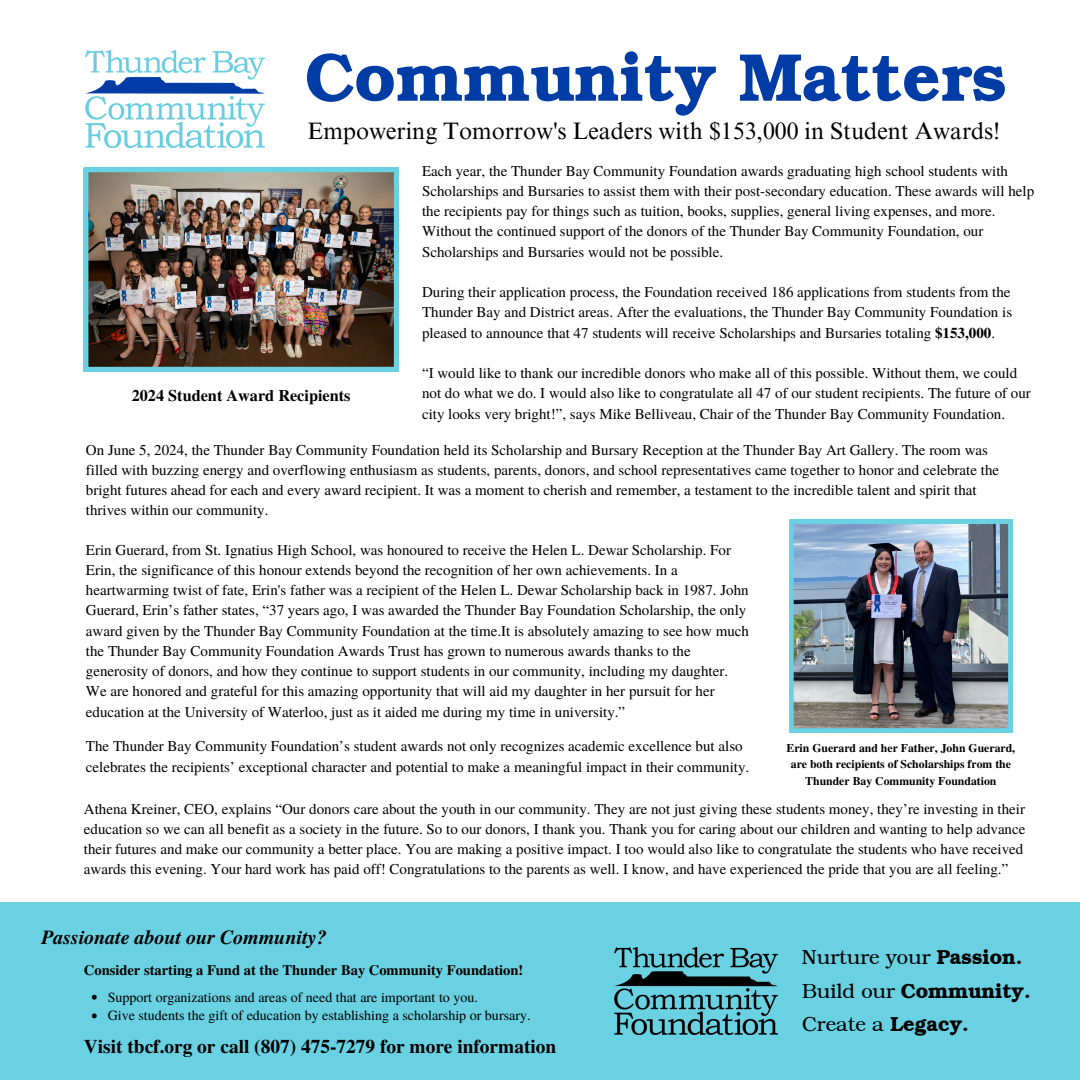
<style>
.page{position:relative;width:1080px;height:1080px;background:#fff}
.page>*{position:absolute;margin:0;border:0;box-sizing:border-box;transform-origin:0 0}
.t1{font:700 66px "Bookman";color:#003ca5}
.t2{font:23.7px "Times NRMT Pro";color:#000}
.t3{font:italic 700 19.95px "Te X Gyre Termes";color:#000}
.t4{font:19.8px "Bookman";color:#000}
.t5{font:700 19.8px "Bookman";color:#000}
.t6{font:700 19.35px "Te X Gyre Termes";color:#000}
.t7{font:700 16.2px "Te X Gyre Termes";color:#000}
.t8{font:15px/20.2px "Te X Gyre Termes";color:#000}
.t9{font:700 14.55px "Te X Gyre Termes";color:#000}
.t10{font:13.95px "Te X Gyre Termes";color:#000}
.t11{font:700 11.7px/16.6px "Te X Gyre Termes";color:#000;text-align:center}
.s1{font-weight:700}
.s2{font-weight:400}
</style>
<div class="page">
<img style="left:86px;top:51px;width:179px;height:96px">
<div style="left:0;top:902px;width:1080px;height:178px;background:#69d1e2"></div>
<img style="left:615px;top:947px;width:163px;height:88px">
<img style="left:84px;top:168px;width:314px;height:203px">
<img style="left:789px;top:519px;width:224px;height:213px">
<svg style="left:92px;top:995px;width:5px;height:5px"></svg>
<svg style="left:92px;top:1013px;width:5px;height:5px"></svg>
<h5 class="t1" style="left:305px;top:37px;width:703px">Community Matters</h5>
<h6 class="t2" style="left:308px;top:122px;width:694px">Empowering Tomorrow's Leaders with $153,000 in Student Awards!</h6>
<h6 class="t8" style="left:422px;top:160px;width:614px">Each year, the Thunder Bay Community Foundation awards graduating high school students with Scholarships and Bursaries to assist them with their post-secondary education. These awards will help the recipients pay for things such as tuition, books, supplies, general living expenses, and more.<br>Without the continued support of the donors of the Thunder Bay Community Foundation, our Scholarships and Bursaries would not be possible.</h6>
<h6 class="t8" style="left:422px;top:281px;width:592px;text-align:justify">During their application process, the Foundation received 186 applications from students from the Thunder Bay and District areas. After the evaluations, the Thunder Bay Community Foundation is pleased to announce that 47 students will receive Scholarships and Bursaries totaling <span class="s1">$153,000</span>.</h6>
<h6 class="t8" style="left:422px;top:362px;width:610px">“I would like to thank our incredible donors who make all of this possible. Without them, we could not do what we do. I would also like to congratulate all 47 of our student recipients. The future of our city looks very bright!”, says Mike Belliveau, Chair of the Thunder Bay Community Foundation.</h6>
<p class="t8" style="left:86px;top:439px;width:915px">On June 5, 2024, the Thunder Bay Community Foundation held its Scholarship and Bursary Reception at the Thunder Bay Art Gallery. The room was filled with buzzing energy and overflowing enthusiasm as students, parents, donors, and school representatives came together to honor and celebrate the bright futures ahead for each and every award recipient. It was a moment to cherish and remember, a testament to the incredible talent and spirit that thrives within our community.</p>
<h6 class="t7" style="left:132px;top:383px;width:220px">2024 Student Award Recipients</h6>
<h4 class="t8" style="left:86px;top:539px;width:665px">Erin Guerard, from St. Ignatius High School, was honoured to receive the Helen L. Dewar Scholarship. For Erin, the significance of this honour extends beyond the recognition of her own achievements. In a heartwarming twist of fate, Erin's father was a recipient of the Helen L. Dewar Scholarship back in 1987. John Guerard, Erin’s father states, “37 years ago, I was awarded the Thunder Bay Foundation Scholarship, the only award given by the Thunder Bay Community Foundation at the time.It is absolutely amazing to see how much the Thunder Bay Community Foundation Awards Trust has grown to numerous awards thanks to the generosity of donors, and how they continue to support students in our community, including my daughter.<br>We are honored and grateful for this amazing opportunity that will aid my daughter in her pursuit for her education at the University of Waterloo, just as it aided me during my time in university.”</h4>
<h3 class="t8" style="left:86px;top:736px;width:665px">The Thunder Bay Community Foundation’s student awards not only recognizes academic excellence but also celebrates the recipients’ exceptional character and potential to make a meaningful impact in their community.</h3>
<h4 class="t8" style="left:84px;top:798px;width:943px">Athena Kreiner, CEO, explains “Our donors care about the youth in our community. They are not just giving these students money, they’re investing in their education so we can all benefit as a society in the future. So to our donors, I thank you. Thank you for caring about our children and wanting to help advance their futures and make our community a better place. You are making a positive impact. I too would also like to congratulate the students who have received awards this evening. Your hard work has paid off! Congratulations to the parents as well. I know, and have experienced the pride that you are all feeling.”</h4>
<h3 class="t11" style="left:787px;top:739px;width:230px">Erin Guerard and her Father, John Guerard, are both recipients of Scholarships from the<br>Thunder Bay Community Foundation</h3>
<h6 class="t3" style="left:41px;top:923px;width:287px">Passionate about our Community?</h6>
<p class="t9" style="left:84px;top:959px;width:441px">Consider starting a Fund at the Thunder Bay Community Foundation!</p>
<h6 class="t10" style="left:108px;top:987px;width:372px">Support organizations and areas of need that are important to you.</h6>
<h3 class="t10" style="left:108px;top:1006px;width:424px">Give students the gift of education by establishing a scholarship or bursary.</h3>
<p class="t6" style="left:84px;top:1032px;width:474px">Visit tbcf.org or call (807) 475-7279 for more information</p>
<p class="t4" style="left:802px;top:945px;width:222px">Nurture your <span class="s1">Passion.</span></p>
<h3 class="t5" style="left:802px;top:979px;width:230px"><span class="s2">Build our</span> Community.</h3>
<h4 class="t4" style="left:802px;top:1012px;width:169px">Create a <span class="s1">Legacy.</span></h4>
</div>
